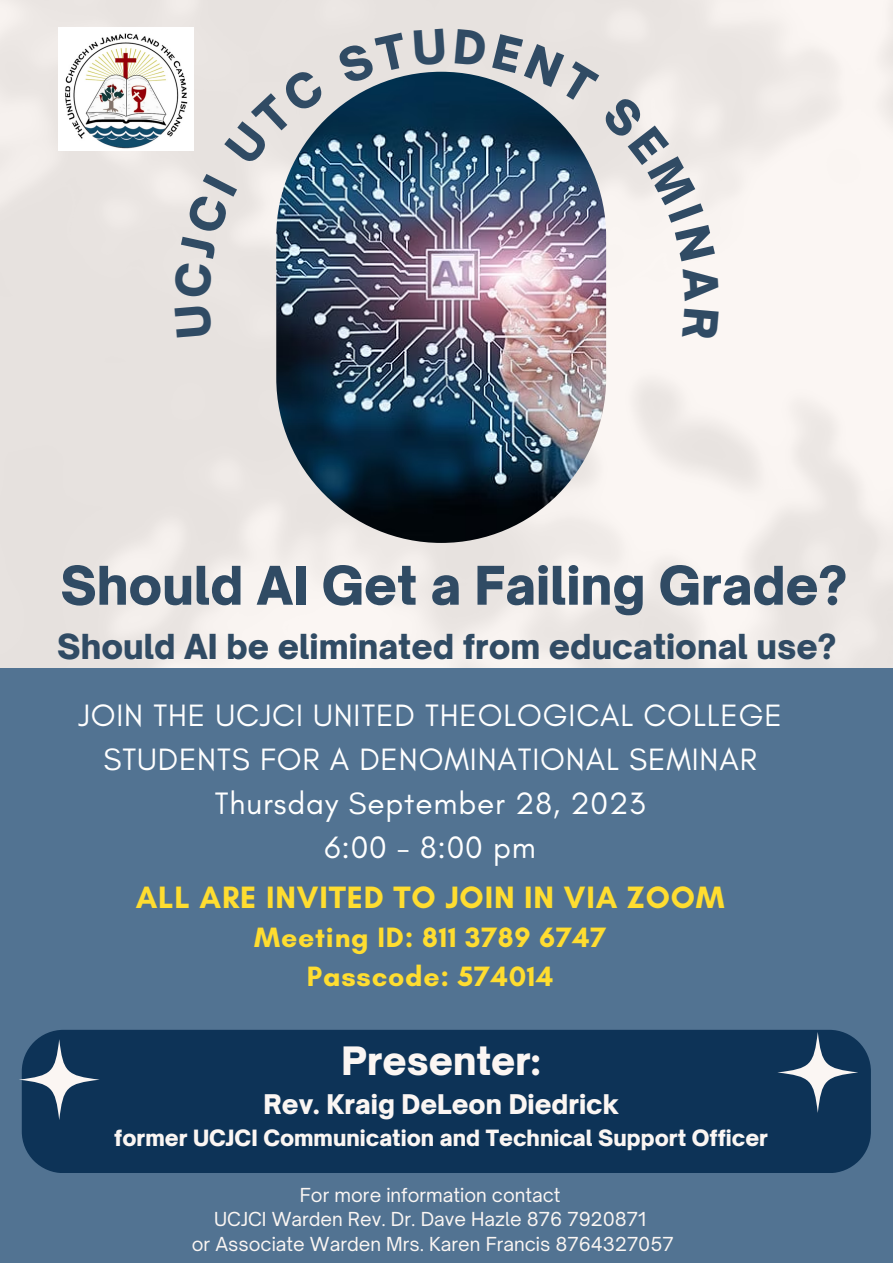
<style>
.page{position:relative;width:893px;height:1264px;background:#fff}
.page>*{position:absolute;margin:0;border:0;box-sizing:border-box;transform-origin:0 0}
.t1{font:900 51px "Open Sauce One";color:#304b64}
.t2{font:900 37.35px "Open Sauce One";color:#fbf6f3}
.t3{font:900 33px "Open Sauce One";color:#304b64}
.t4{font:31.5px/43.8px "Glacial Indifference";letter-spacing:.025em;color:#fff;text-align:center}
.t5{font:700 31.5px "Glacial Indifference";letter-spacing:.025em;color:#ffdd30}
.t6{font:700 28.5px "Glacial Indifference";letter-spacing:.025em;color:#ffdd30}
.t7{font:900 25.95px "Open Sauce One";color:#fbf6f3}
.t8{font:900 21.45px "Open Sauce One";color:#fbf6f3}
.t9{font:18.45px "Open Sauce One";color:#fbf6f3}
</style>
<div class="page">
<img style="left:0;top:0;width:892px;height:668px">
<img style="left:276px;top:72px;width:330px;height:471px;border-radius:165px">
<div style="left:0;top:668px;width:892px;height:594px;background:#527392"></div>
<div style="left:22px;top:1029px;width:848px;height:144px;background:#0d3357"></div>
<svg style="left:19px;top:1039px;width:81px;height:81px;background:#385674"></svg>
<svg style="left:777px;top:1031px;width:81px;height:81px;background:#355471"></svg>
<img style="left:59px;top:28px;width:135px;height:122px">
<svg style="left:174px;top:306px;width:38px;height:32px"></svg>
<div style="left:173px;top:174px;width:64px;height:124px;background:#e9e4e1"></div>
<svg style="left:224px;top:66px;width:102px;height:100px;background:#d7d6d6"></svg>
<svg style="left:335px;top:28px;width:110px;height:57px;background:#cfd0d0"></svg>
<svg style="left:455px;top:28px;width:31px;height:38px"></svg>
<svg style="left:492px;top:34px;width:227px;height:267px"></svg>
<svg style="left:682px;top:308px;width:37px;height:31px"></svg>
<p class="t1" style="left:60px;top:553px;width:788px">Should AI Get a Failing Grade?</p>
<p class="t3" style="left:57px;top:626px;width:780px">Should AI be eliminated from educational use?</p>
<p class="t4" style="left:78px;top:693px;width:705px">JOIN THE UCJCI UNITED THEOLOGICAL COLLEGE<br>STUDENTS FOR A DENOMINATIONAL SEMINAR</p>
<p class="t4" style="left:215px;top:780px;width:432px">Thursday September 28, 2023</p>
<p class="t4" style="left:324px;top:824px;width:213px">6:00 - 8:00 pm</p>
<p class="t5" style="left:136px;top:877px;width:590px">ALL ARE INVITED TO JOIN IN VIA ZOOM</p>
<p class="t6" style="left:254px;top:919px;width:353px">Meeting ID: 811 3789 6747</p>
<p class="t6" style="left:307px;top:959px;width:248px">Passcode: 574014</p>
<p class="t2" style="left:341px;top:1037px;width:201px">Presenter:</p>
<p class="t7" style="left:263px;top:1088px;width:357px">Rev. Kraig DeLeon Diedrick</p>
<p class="t8" style="left:114px;top:1124px;width:655px">former UCJCI Communication and Technical Support Officer</p>
<p class="t9" style="left:300px;top:1183px;width:262px">For more information contact</p>
<p class="t9" style="left:214px;top:1207px;width:433px">UCJCI Warden Rev. Dr. Dave Hazle 876 7920871</p>
<p class="t9" style="left:192px;top:1232px;width:483px">or Associate Warden Mrs. Karen Francis 8764327057</p>
</div>
